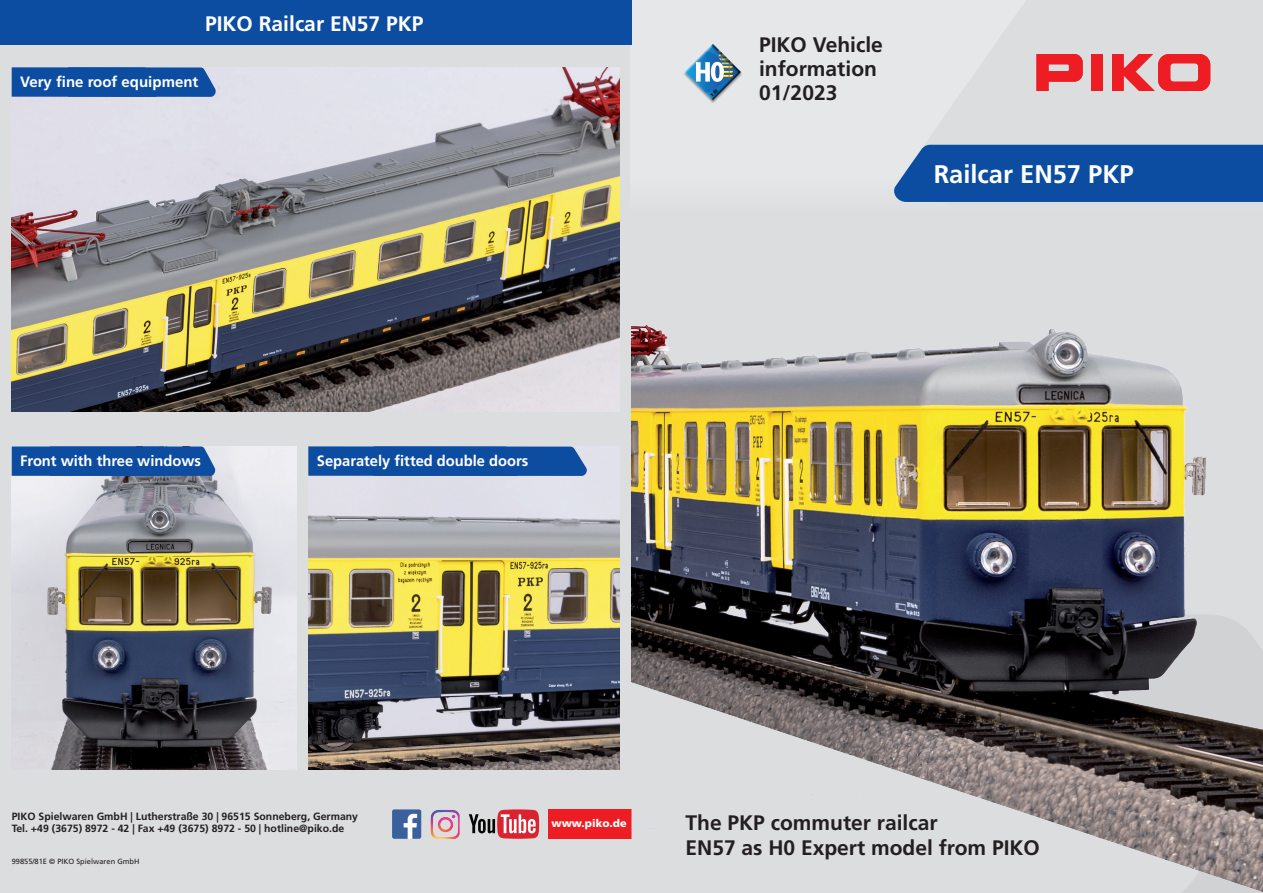
<style>
.page{position:relative;width:1263px;height:893px;background:#fff}
.page>*{position:absolute;margin:0;border:0;box-sizing:border-box;transform-origin:0 0}
.t1{font:700 25.5px "Frutiger LT Std";color:#fff}
.t2{font:700 21px/24px "Frutiger LT Std";color:#231f20}
.t3{font:700 21px "Frutiger LT Std";color:#fff}
.t4{font:700 15px "Frutiger LT Std";color:#fff}
.t5{font:900 10.8px "Frutiger LT Std";color:#fff}
.t6{font:700 10.5px/12.6px "Frutiger LT Std";color:#231f20}
.t7{font:7.5px "Frutiger LT Std";color:#231f20}
.t8{font:900 condensed 4.8px "Frutiger";color:#000}
</style>
<div class="page">
<div style="left:0;top:0;width:632px;height:893px;background:#dcdddf"></div>
<div style="left:547px;top:809px;width:84px;height:30px;background:#ee1d23"></div>
<img style="left:431px;top:810px;width:29px;height:29px">
<img style="left:392px;top:809px;width:29px;height:30px">
<svg style="left:469px;top:809px;width:70px;height:30px"></svg>
<img style="left:631px;top:0;width:632px;height:893px">
<img style="left:12px;top:67px;width:608px;height:345px">
<img style="left:12px;top:446px;width:285px;height:324px">
<div style="left:0;top:0;width:631px;height:45px;background:#0d4da1"></div>
<div style="left:891px;top:145px;width:372px;height:57px;background:#0d4da1"></div>
<svg style="left:12px;top:446px;width:204px;height:30px;background:#1552a3"></svg>
<svg style="left:12px;top:67px;width:205px;height:30px;background:#1653a4"></svg>
<img style="left:308px;top:447px;width:312px;height:323px">
<svg style="left:308px;top:446px;width:280px;height:30px;background:#1552a3"></svg>
<h2 class="t3" style="left:205px;top:11px;width:220px">PIKO Railcar EN57 PKP</h2>
<h3 class="t4" style="left:20px;top:73px;width:180px">Very fine roof equipment</h3>
<h3 class="t4" style="left:20px;top:452px;width:182px">Front with three windows</h3>
<h3 class="t4" style="left:317px;top:452px;width:213px">Separately fitted double doors</h3>
<p class="t8" style="left:709px;top:94px;width:10px;rotate:-45deg">1:87</p>
<h2 class="t2" style="left:759px;top:33px;width:125px">PIKO Vehicle information<br>01/2023</h2>
<h1 class="t1" style="left:934px;top:159px;width:201px">Railcar EN57 PKP</h1>
<p class="t6" style="left:12px;top:810px;width:348px">PIKO Spielwaren GmbH | Lutherstraße 30 | 96515 Sonneberg, Germany<br>Tel. +49 (3675) 8972 - 42 | Fax +49 (3675) 8972 - 50 | hotline@piko.de</p>
<p class="t7" style="left:12px;top:856px;width:129px">99855/81E © PIKO Spielwaren GmbH</p>
<p class="t5" style="left:551px;top:817px;width:77px">www.piko.de</p>
<h2 class="t2" style="left:685px;top:810px;width:356px;line-height:25.5px">The PKP commuter railcar<br>EN57 as H0 Expert model from PIKO</h2>
</div>
